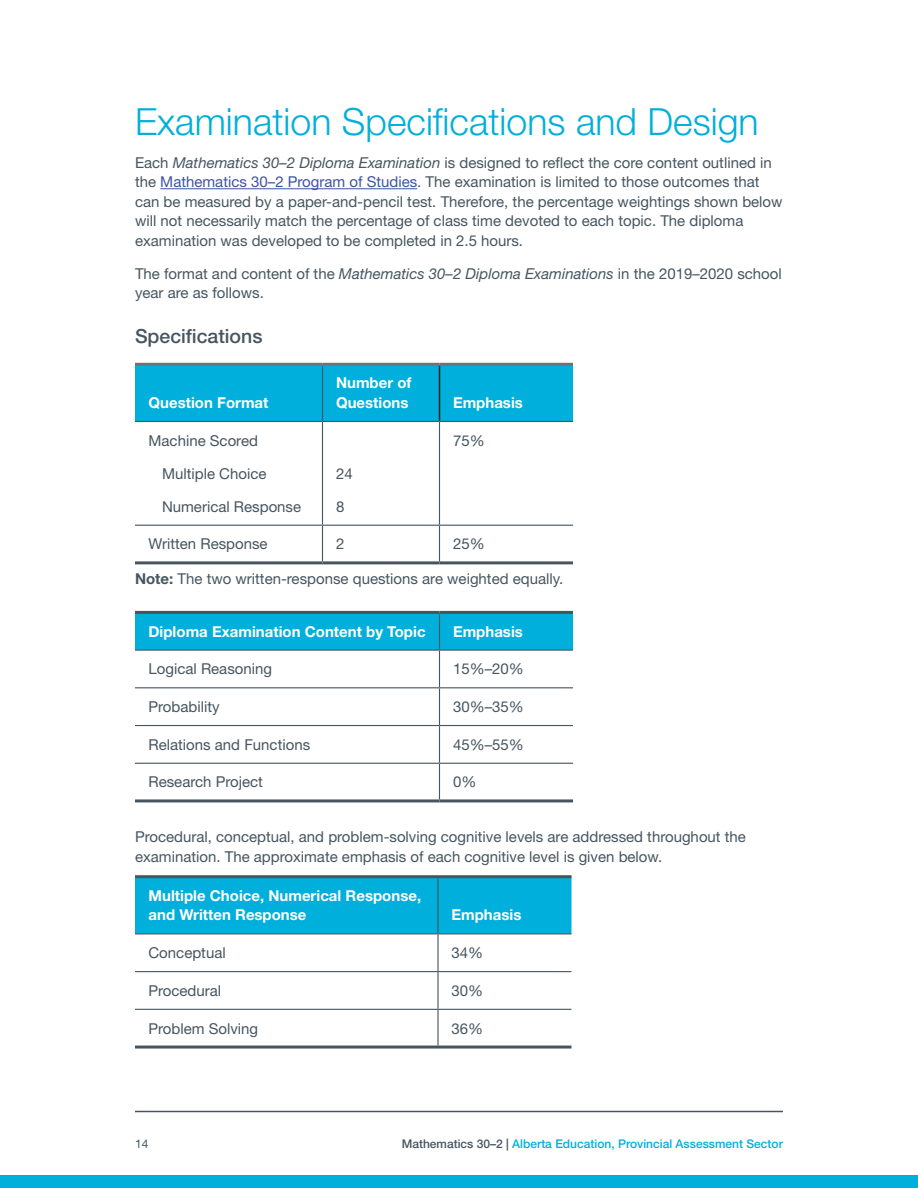
<style>
.page{position:relative;width:918px;height:1188px;background:#fff}
.page>*{position:absolute;margin:0;border:0;box-sizing:border-box;transform-origin:0 0}
.Main_heading{font:300 37.5px "Helvetica Neue LT Std";color:#00afdb}
.Subheading_second_le{font:500 19.5px "Helvetica Neue LT Std";color:#465560}
.Body_copy{font:15px/19.5px "Helvetica Neue LT Std";color:#465560}
.Table_heading{font:700 15px/19.5px "Helvetica Neue LT Std";color:#fff}
.Table_copy{font:15px "Helvetica Neue LT Std";color:#465560}
.Bullet_one___LessSpa{font:15px "Helvetica Neue LT Std";color:#465560}
.t1{font:500 12px "Helvetica Neue LT Std";color:#00afdb}
.t2{font:12px "Helvetica Neue LT Std";color:#465560}
.s1{font-style:italic}
.s2{color:#3e53a4}
.s3{font-weight:700}
.s4{color:#465560}
</style>
<div class="page">
<hr style="left:135px;top:1111px;width:648px;height:1px;background:#465560">
<div style="left:0;top:1175px;width:918px;height:13px;background:#00afdb"></div>
<hr style="left:160px;top:188px;width:257px;height:1px;background:#3e53a4">
<div style="left:135px;top:366px;width:438px;height:55px;background:#00afdb"></div>
<svg style="left:135px;top:422px;width:438px;height:143px"></svg>
<svg style="left:135px;top:526px;width:438px;height:35px"></svg>
<hr style="left:439px;top:366px;width:1px;height:55px;background:#231f20">
<hr style="left:322px;top:366px;width:1px;height:55px;background:#465560">
<hr style="left:135px;top:421px;width:187px;height:1px;background:#465560">
<hr style="left:322px;top:421px;width:118px;height:1px;background:#465560">
<hr style="left:322px;top:422px;width:1px;height:103px;background:#465560">
<hr style="left:440px;top:421px;width:133px;height:1px;background:#465560">
<hr style="left:439px;top:422px;width:1px;height:103px;background:#465560">
<hr style="left:135px;top:525px;width:187px;height:1px;background:#465560">
<hr style="left:322px;top:525px;width:118px;height:1px;background:#465560">
<hr style="left:322px;top:526px;width:1px;height:35px;background:#465560">
<hr style="left:440px;top:525px;width:133px;height:1px;background:#465560">
<hr style="left:439px;top:526px;width:1px;height:35px;background:#465560">
<hr style="left:135px;top:363px;width:187px;height:3px;background:#6a747b">
<hr style="left:322px;top:363px;width:118px;height:3px;background:#6a747b">
<hr style="left:440px;top:363px;width:133px;height:3px;background:#6a747b">
<hr style="left:135px;top:561px;width:187px;height:3px;background:#465560">
<hr style="left:322px;top:561px;width:118px;height:3px;background:#465560">
<hr style="left:440px;top:561px;width:133px;height:3px;background:#465560">
<div style="left:135px;top:614px;width:438px;height:36px;background:#00afdb"></div>
<svg style="left:135px;top:688px;width:438px;height:111px"></svg>
<hr style="left:439px;top:614px;width:1px;height:36px;background:#465560">
<hr style="left:135px;top:650px;width:305px;height:1px;background:#465560">
<hr style="left:440px;top:650px;width:133px;height:1px;background:#465560">
<hr style="left:439px;top:651px;width:1px;height:36px;background:#465560">
<hr style="left:135px;top:687px;width:305px;height:1px;background:#465560">
<hr style="left:440px;top:687px;width:133px;height:1px;background:#465560">
<hr style="left:439px;top:688px;width:1px;height:37px;background:#465560">
<hr style="left:135px;top:725px;width:305px;height:1px;background:#465560">
<hr style="left:440px;top:725px;width:133px;height:1px;background:#465560">
<hr style="left:439px;top:726px;width:1px;height:37px;background:#465560">
<hr style="left:135px;top:763px;width:305px;height:1px;background:#465560">
<hr style="left:440px;top:763px;width:133px;height:1px;background:#465560">
<hr style="left:439px;top:764px;width:1px;height:35px;background:#465560">
<hr style="left:135px;top:611px;width:305px;height:3px;background:#465560">
<hr style="left:440px;top:611px;width:133px;height:3px;background:#465560">
<hr style="left:135px;top:799px;width:305px;height:3px;background:#465560">
<hr style="left:440px;top:799px;width:133px;height:3px;background:#465560">
<div style="left:135px;top:878px;width:437px;height:55px;background:#00afdb"></div>
<svg style="left:135px;top:934px;width:437px;height:112px"></svg>
<svg style="left:135px;top:972px;width:437px;height:37px"></svg>
<hr style="left:437px;top:878px;width:2px;height:55px;background:#465560">
<hr style="left:135px;top:933px;width:303px;height:1px;background:#465560">
<hr style="left:438px;top:933px;width:134px;height:1px;background:#465560">
<hr style="left:437px;top:934px;width:2px;height:37px;background:#465560">
<hr style="left:135px;top:971px;width:303px;height:1px;background:#465560">
<hr style="left:438px;top:971px;width:134px;height:1px;background:#465560">
<hr style="left:437px;top:972px;width:2px;height:37px;background:#465560">
<hr style="left:135px;top:1009px;width:303px;height:1px;background:#465560">
<hr style="left:438px;top:1009px;width:134px;height:1px;background:#465560">
<hr style="left:437px;top:1010px;width:2px;height:36px;background:#465560">
<hr style="left:135px;top:1046px;width:303px;height:3px;background:#465560">
<hr style="left:438px;top:1046px;width:134px;height:3px;background:#465560">
<hr style="left:135px;top:875px;width:303px;height:3px;background:#465560">
<hr style="left:438px;top:875px;width:134px;height:3px;background:#465560">
<p class="Main_heading" style="left:135px;top:99px;width:625px">Examination Specifications and Design</p>
<p class="Body_copy" style="left:135px;top:152px;width:649px">Each <span class="s1">Mathematics 30–2 Diploma Examination</span> is designed to reflect the core content outlined in the <span class="s2">Mathematics 30–2 Program of Studies</span>. The examination is limited to those outcomes that can be measured by a paper-and-pencil test. Therefore, the percentage weightings shown below will not necessarily match the percentage of class time devoted to each topic. The diploma examination was developed to be completed in 2.5 hours.</p>
<p class="Body_copy" style="left:135px;top:263px;width:648px">The format and content of the <span class="s1">Mathematics 30–2 Diploma Examinations</span> in the 2019–2020 school year are as follows.</p>
<p class="Subheading_second_le" style="left:135px;top:324px;width:129px">Specifications</p>
<p class="Table_heading" style="left:148px;top:393px;width:121px">Question Format</p>
<p class="Body_copy" style="left:148px;top:430px;width:111px">Machine Scored</p>
<p class="Bullet_one___LessSpa" style="left:162px;top:464px;width:106px">Multiple Choice</p>
<p class="Bullet_one___LessSpa" style="left:162px;top:497px;width:141px">Numerical Response</p>
<p class="Table_heading" style="left:336px;top:373px;width:77px">Number of<br>Questions</p>
<p class="Body_copy" style="left:336px;top:463px;width:18px">24</p>
<p class="Body_copy" style="left:336px;top:496px;width:10px">8</p>
<p class="Table_heading" style="left:453px;top:393px;width:71px">Emphasis</p>
<p class="Body_copy" style="left:453px;top:430px;width:33px">75%</p>
<p class="Body_copy" style="left:148px;top:534px;width:121px">Written Response</p>
<p class="Body_copy" style="left:336px;top:534px;width:10px">2</p>
<p class="Body_copy" style="left:453px;top:534px;width:33px">25%</p>
<p class="Body_copy" style="left:135px;top:569px;width:430px"><span class="s3">Note:</span> The two written-response questions are weighted equally.</p>
<p class="Table_heading" style="left:148px;top:621px;width:279px">Diploma Examination Content by Topic</p>
<p class="Table_heading" style="left:453px;top:621px;width:71px">Emphasis</p>
<p class="Table_copy" style="left:148px;top:660px;width:125px">Logical Reasoning</p>
<p class="Table_copy" style="left:453px;top:660px;width:72px">15%–20%</p>
<p class="Table_copy" style="left:148px;top:698px;width:73px">Probability</p>
<p class="Table_copy" style="left:453px;top:698px;width:72px">30%–35%</p>
<p class="Table_copy" style="left:148px;top:735px;width:163px">Relations and Functions</p>
<p class="Table_copy" style="left:453px;top:735px;width:72px">45%–55%</p>
<p class="Table_copy" style="left:148px;top:773px;width:116px">Research Project</p>
<p class="Table_copy" style="left:453px;top:773px;width:25px">0%</p>
<p class="Body_copy" style="left:135px;top:827px;width:612px">Procedural, conceptual, and problem-solving cognitive levels are addressed throughout the examination. The approximate emphasis of each cognitive level is given below.</p>
<p class="Table_heading" style="left:148px;top:885px;width:274px">Multiple Choice, Numerical Response, and Written Response</p>
<p class="Table_heading" style="left:452px;top:905px;width:71px">Emphasis</p>
<p class="Body_copy" style="left:148px;top:943px;width:79px">Conceptual</p>
<p class="Body_copy" style="left:452px;top:943px;width:33px">34%</p>
<p class="Body_copy" style="left:148px;top:981px;width:74px">Procedural</p>
<p class="Body_copy" style="left:452px;top:981px;width:33px">30%</p>
<p class="Body_copy" style="left:148px;top:1018px;width:111px">Problem Solving</p>
<p class="Body_copy" style="left:452px;top:1018px;width:33px">36%</p>
<p class="t2" style="left:135px;top:1137px;width:15px">14</p>
<p class="t1" style="left:402px;top:1137px;width:383px"><span class="s4">Mathematics 30–2 |</span> Alberta Education, Provincial Assessment Sector</p>
</div>
